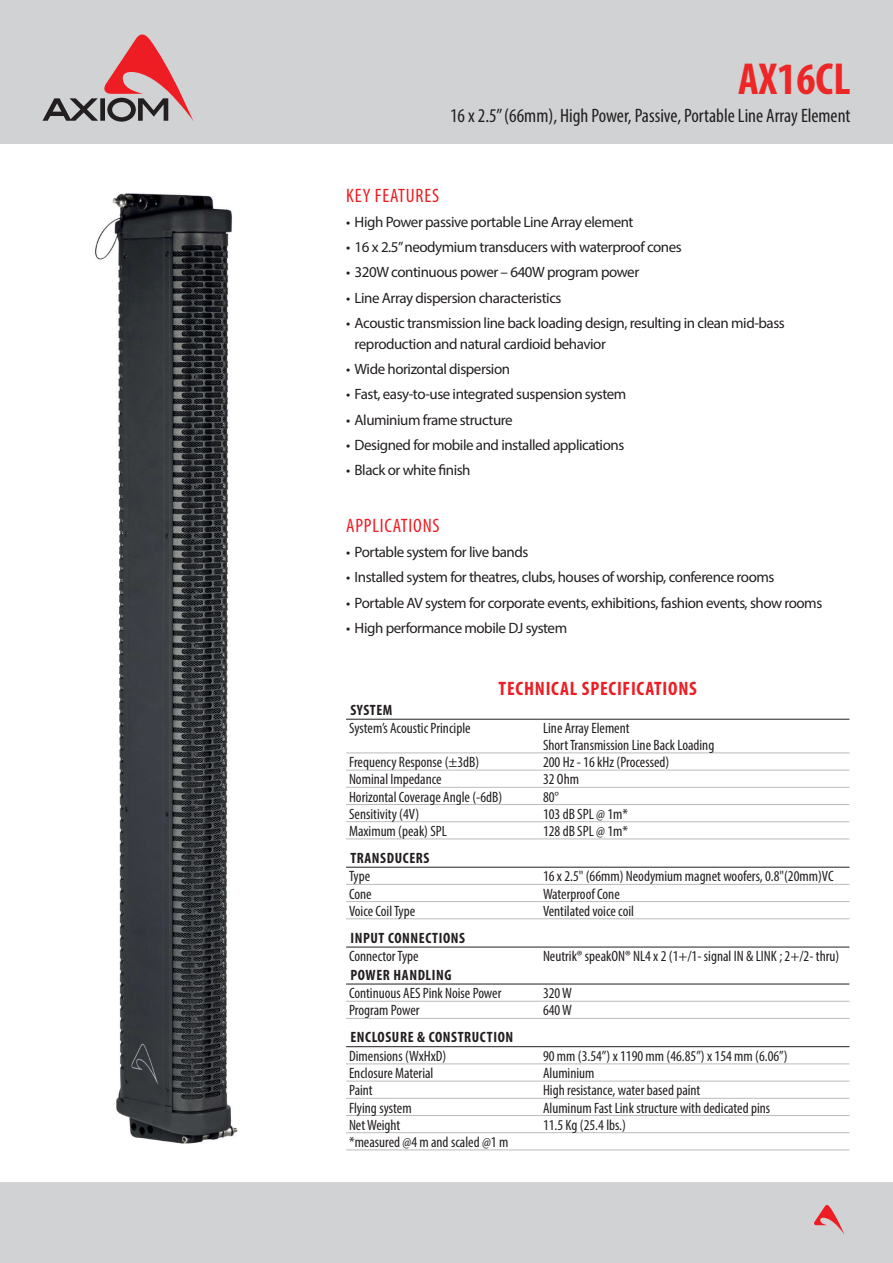
<style>
.page{position:relative;width:893px;height:1263px;background:#fff}
.page>*{position:absolute;margin:0;border:0;box-sizing:border-box;transform-origin:0 0}
.t1{font:700 condensed 45px "Myriad Pro";color:#ed2626}
.t2{font:condensed 19.5px "Myriad Pro";color:#231f20}
.t3{font:700 condensed 19.5px "Myriad Pro";letter-spacing:.04em;color:#ee1d23}
.t4{font:condensed 19.5px "Myriad Pro";letter-spacing:.04em;color:#ee1d23}
.t5{font:condensed 15px/16.5px "Myriad Pro";color:#231f20}
.t6{font:15px/21px "Myriad Pro";letter-spacing:-.03em;color:#231f20}
.t7{font:700 condensed 15px "Myriad Pro";letter-spacing:.04em;color:#231f20}
</style>
<div class="page">
<div style="left:0;top:1183px;width:893px;height:80px;background:#d1d2d4"></div>
<div style="left:0;top:0;width:893px;height:143px;background:#d1d2d4"></div>
<svg style="left:43px;top:34px;width:151px;height:88px"></svg>
<svg style="left:814px;top:1205px;width:30px;height:29px"></svg>
<hr style="left:346px;top:770px;width:194px;height:1px;background:#babbbe">
<hr style="left:346px;top:787px;width:194px;height:1px;background:#babbbe">
<hr style="left:540px;top:770px;width:309px;height:1px;background:#babbbe">
<hr style="left:540px;top:787px;width:309px;height:1px;background:#babbbe">
<hr style="left:346px;top:884px;width:194px;height:1px;background:#babbbe">
<hr style="left:346px;top:901px;width:194px;height:1px;background:#babbbe">
<hr style="left:540px;top:884px;width:309px;height:1px;background:#babbbe">
<hr style="left:540px;top:901px;width:309px;height:1px;background:#babbbe">
<hr style="left:346px;top:1001px;width:194px;height:1px;background:#babbbe">
<hr style="left:540px;top:1001px;width:309px;height:1px;background:#babbbe">
<hr style="left:346px;top:1063px;width:194px;height:1px;background:#babbbe">
<hr style="left:540px;top:1063px;width:309px;height:1px;background:#babbbe">
<hr style="left:346px;top:1098px;width:194px;height:1px;background:#babbbe">
<hr style="left:540px;top:1098px;width:309px;height:1px;background:#babbbe">
<hr style="left:346px;top:1115px;width:194px;height:1px;background:#babbbe">
<hr style="left:540px;top:1115px;width:309px;height:1px;background:#babbbe">
<hr style="left:346px;top:1132px;width:194px;height:1px;background:#babbbe">
<hr style="left:540px;top:1132px;width:309px;height:1px;background:#babbbe">
<hr style="left:346px;top:1149px;width:194px;height:1px;background:#babbbe">
<hr style="left:540px;top:1149px;width:309px;height:1px;background:#babbbe">
<hr style="left:346px;top:804px;width:194px;height:1px;background:#babbbe">
<hr style="left:540px;top:804px;width:309px;height:1px;background:#babbbe">
<hr style="left:346px;top:821px;width:194px;height:1px;background:#babbbe">
<hr style="left:540px;top:821px;width:309px;height:1px;background:#babbbe">
<hr style="left:346px;top:752px;width:194px;height:1px;background:#babbbe">
<hr style="left:540px;top:752px;width:309px;height:1px;background:#babbbe">
<hr style="left:346px;top:1081px;width:194px;height:1px;background:#babbbe">
<hr style="left:540px;top:1081px;width:309px;height:1px;background:#babbbe">
<hr style="left:346px;top:1018px;width:194px;height:1px;background:#babbbe">
<hr style="left:540px;top:1018px;width:309px;height:1px;background:#babbbe">
<hr style="left:346px;top:918px;width:194px;height:1px;background:#babbbe">
<hr style="left:540px;top:918px;width:309px;height:1px;background:#babbbe">
<hr style="left:346px;top:838px;width:194px;height:1px;background:#babbbe">
<hr style="left:540px;top:838px;width:309px;height:1px;background:#babbbe">
<hr style="left:540px;top:947px;width:309px;height:1px;background:#231f20">
<hr style="left:540px;top:984px;width:309px;height:1px;background:#231f20">
<hr style="left:346px;top:1046px;width:194px;height:1px;background:#231f20">
<hr style="left:540px;top:1046px;width:309px;height:1px;background:#231f20">
<hr style="left:346px;top:947px;width:194px;height:1px;background:#231f20">
<hr style="left:346px;top:984px;width:194px;height:1px;background:#231f20">
<hr style="left:346px;top:719px;width:194px;height:1px;background:#231f20">
<hr style="left:540px;top:719px;width:309px;height:1px;background:#231f20">
<hr style="left:346px;top:867px;width:194px;height:1px;background:#231f20">
<hr style="left:540px;top:867px;width:309px;height:1px;background:#231f20">
<img style="left:95px;top:193px;width:143px;height:951px">
<h1 class="t1" style="left:738px;top:51px;width:114px">AX16CL</h1>
<h2 class="t2" style="left:450px;top:104px;width:402px">16 x 2.5” (66mm), High Power, Passive, Portable Line Array Element</h2>
<h2 class="t4" style="left:346px;top:183px;width:95px">KEY FEATURES</h2>
<p class="t6" style="left:346px;top:211px;width:289px">• High Power passive portable Line Array element</p>
<p class="t6" style="left:346px;top:236px;width:337px">• 16 x 2.5” neodymium transducers with waterproof cones</p>
<p class="t6" style="left:346px;top:262px;width:295px">• 320W continuous power – 640W program power</p>
<p class="t6" style="left:346px;top:287px;width:217px">• Line Array dispersion characteristics</p>
<p class="t6" style="left:355px;top:312px;width:432px;text-indent:-9px">• Acoustic transmission line back loading design, resulting in clean mid-bass reproduction and natural cardioid behavior</p>
<p class="t6" style="left:346px;top:358px;width:166px">• Wide horizontal dispersion</p>
<p class="t6" style="left:346px;top:384px;width:282px">• Fast, easy-to-use integrated suspension system</p>
<p class="t6" style="left:346px;top:409px;width:168px">• Aluminium frame structure</p>
<p class="t6" style="left:346px;top:434px;width:280px">• Designed for mobile and installed applications</p>
<p class="t6" style="left:346px;top:459px;width:126px">• Black or white finish</p>
<h2 class="t4" style="left:346px;top:514px;width:95px">APPLICATIONS</h2>
<p class="t6" style="left:346px;top:541px;width:184px">• Portable system for live bands</p>
<p class="t6" style="left:346px;top:566px;width:430px">• Installed system for theatres, clubs, houses of worship, conference rooms</p>
<p class="t6" style="left:346px;top:592px;width:478px">• Portable AV system for corporate events, exhibitions, fashion events, show rooms</p>
<p class="t6" style="left:346px;top:617px;width:223px">• High performance mobile DJ system</p>
<h2 class="t3" style="left:499px;top:676px;width:200px">TECHNICAL SPECIFICATIONS</h2>
<p class="t7" style="left:350px;top:700px;width:44px">SYSTEM</p>
<p class="t5" style="left:349px;top:720px;width:123px">System’s Acoustic Principle</p>
<p class="t5" style="left:543px;top:720px;width:173px">Line Array Element<br>Short Transmission Line Back Loading</p>
<p class="t5" style="left:349px;top:754px;width:132px">Frequency Response (±3dB)</p>
<p class="t5" style="left:543px;top:754px;width:128px">200 Hz - 16 kHz (Processed)</p>
<p class="t5" style="left:349px;top:771px;width:94px">Nominal Impedance</p>
<p class="t5" style="left:543px;top:771px;width:38px">32 Ohm</p>
<p class="t5" style="left:349px;top:788px;width:155px">Horizontal Coverage Angle (-6dB)</p>
<p class="t5" style="left:543px;top:788px;width:17px">80°</p>
<p class="t5" style="left:349px;top:805px;width:72px">Sensitivity (4V)</p>
<p class="t5" style="left:543px;top:805px;width:87px">103 dB SPL @ 1m*</p>
<p class="t5" style="left:349px;top:822px;width:99px">Maximum (peak) SPL</p>
<p class="t5" style="left:543px;top:822px;width:87px">128 dB SPL @ 1m*</p>
<p class="t7" style="left:350px;top:848px;width:81px">TRANSDUCERS</p>
<p class="t5" style="left:349px;top:868px;width:23px">Type</p>
<p class="t5" style="left:543px;top:868px;width:292px">16 x 2.5" (66mm) Neodymium magnet woofers, 0.8"(20mm)VC</p>
<p class="t5" style="left:349px;top:885px;width:24px">Cone</p>
<p class="t5" style="left:543px;top:885px;width:78px">Waterproof Cone</p>
<p class="t5" style="left:349px;top:902px;width:68px">Voice Coil Type</p>
<p class="t5" style="left:543px;top:902px;width:93px">Ventilated voice coil</p>
<p class="t7" style="left:350px;top:928px;width:116px">INPUT CONNECTIONS</p>
<p class="t5" style="left:349px;top:948px;width:71px">Connector Type</p>
<p class="t5" style="left:543px;top:948px;width:298px">Neutrik® speakON® NL4 x 2 (1+/1- signal IN &amp; LINK ; 2+/2- thru)</p>
<p class="t7" style="left:350px;top:965px;width:103px">POWER HANDLING</p>
<p class="t5" style="left:349px;top:985px;width:154px">Continuous AES Pink Noise Power</p>
<p class="t5" style="left:543px;top:985px;width:30px">320 W</p>
<p class="t5" style="left:349px;top:1002px;width:72px">Program Power</p>
<p class="t5" style="left:543px;top:1002px;width:30px">640 W</p>
<p class="t7" style="left:350px;top:1028px;width:164px">ENCLOSURE &amp; CONSTRUCTION</p>
<p class="t5" style="left:349px;top:1047px;width:99px">Dimensions (WxHxD)</p>
<p class="t5" style="left:543px;top:1047px;width:246px">90 mm (3.54”) x 1190 mm (46.85”) x 154 mm (6.06”)</p>
<p class="t5" style="left:349px;top:1065px;width:86px">Enclosure Material</p>
<p class="t5" style="left:543px;top:1065px;width:53px">Aluminium</p>
<p class="t5" style="left:349px;top:1082px;width:25px">Paint</p>
<p class="t5" style="left:543px;top:1082px;width:159px">High resistance, water based paint</p>
<p class="t5" style="left:349px;top:1099px;width:64px">Flying system</p>
<p class="t5" style="left:543px;top:1099px;width:229px">Aluminum Fast Link structure with dedicated pins</p>
<p class="t5" style="left:349px;top:1116px;width:53px">Net Weight</p>
<p class="t5" style="left:543px;top:1116px;width:84px">11.5 Kg (25.4 lbs.)</p>
<p class="t5" style="left:349px;top:1133px;width:161px">*measured @4 m and scaled @1 m</p>
</div>
